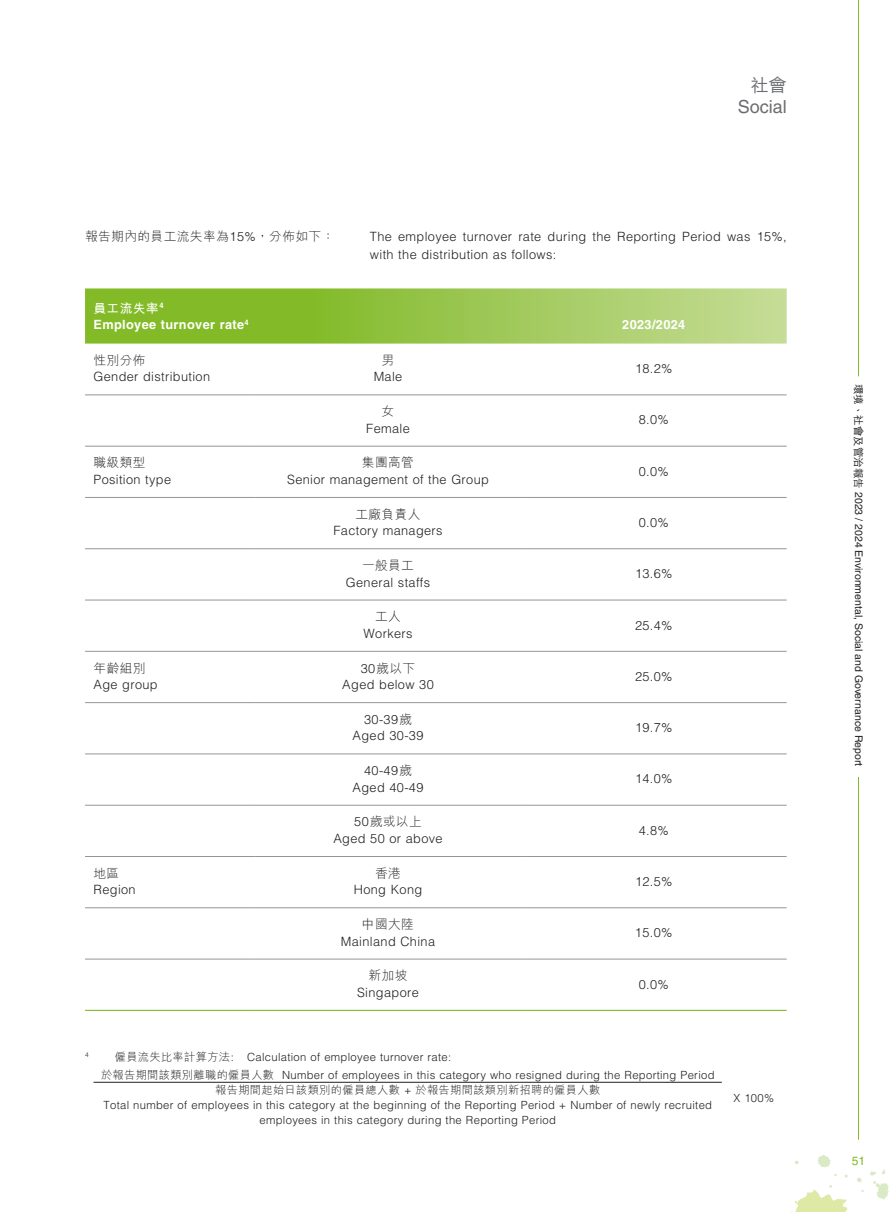
<style>
.page{position:relative;width:893px;height:1212px;background:#fff}
.page>*{position:absolute;margin:0;border:0;box-sizing:border-box;transform-origin:0 0}
.t1{font:18px "Helvetica LT Std";color:#6c6d70}
.t2{font:500 18px "M Hei HK";color:#6c6d70}
.t3{font:300 12.75px/16.5px "Helvetica LT Std";letter-spacing:.03em;color:#231f20;text-align:center}
.t4{font:300 12.75px "M Hei HK";letter-spacing:.03em;color:#231f20}
.t5{font:700 12.75px "Helvetica LT Std";letter-spacing:.03em;color:#fff}
.t6{font:700 12.75px "M Hei HK";letter-spacing:.03em;color:#fff}
.t7{font:12px "Helvetica LT Std";color:#82bb27}
.t8{font:300 11.25px/17.9px "Helvetica LT Std";letter-spacing:.03em;color:#231f20}
.t9{font:300 11.25px "M Hei HK";letter-spacing:.03em;color:#231f20}
.t10{font:10.5px "Helvetica LT Std";color:#231f20}
.t11{font:300 6.6px "Helvetica LT Std";color:#231f20}
.s1{font-family:"Helvetica LT Std"}
.s2{font-family:"M Hei HK"}
.s3{font-family:"M Hei HK";font-weight:500}
</style>
<div class="page">
<svg style="left:857px;top:1177px;width:5px;height:5px"></svg>
<svg style="left:870px;top:1169px;width:19px;height:30px"></svg>
<svg style="left:794px;top:1161px;width:5px;height:3px"></svg>
<svg style="left:791px;top:1185px;width:57px;height:27px"></svg>
<svg style="left:816px;top:1155px;width:15px;height:13px"></svg>
<hr style="left:858px;top:0;width:1px;height:376px;background:#82bb27">
<hr style="left:858px;top:777px;width:1px;height:363px;background:#82bb27">
<hr style="left:94px;top:1082px;width:628px;height:1px;background:#231f20">
<svg style="left:85px;top:288px;width:702px;height:56px;background:#9bc751"></svg>
<hr style="left:85px;top:395px;width:170px;height:1px;background:#939598">
<hr style="left:255px;top:395px;width:266px;height:1px;background:#939598">
<hr style="left:521px;top:395px;width:266px;height:1px;background:#939598">
<hr style="left:85px;top:446px;width:170px;height:1px;background:#939598">
<hr style="left:255px;top:446px;width:266px;height:1px;background:#939598">
<hr style="left:521px;top:446px;width:266px;height:1px;background:#939598">
<hr style="left:85px;top:497px;width:170px;height:1px;background:#939598">
<hr style="left:255px;top:497px;width:266px;height:1px;background:#939598">
<hr style="left:521px;top:497px;width:266px;height:1px;background:#939598">
<hr style="left:85px;top:548px;width:170px;height:1px;background:#939598">
<hr style="left:255px;top:548px;width:266px;height:1px;background:#939598">
<hr style="left:521px;top:548px;width:266px;height:1px;background:#939598">
<hr style="left:85px;top:600px;width:170px;height:1px;background:#939598">
<hr style="left:255px;top:600px;width:266px;height:1px;background:#939598">
<hr style="left:521px;top:600px;width:266px;height:1px;background:#939598">
<hr style="left:85px;top:651px;width:170px;height:1px;background:#939598">
<hr style="left:255px;top:651px;width:266px;height:1px;background:#939598">
<hr style="left:521px;top:651px;width:266px;height:1px;background:#939598">
<hr style="left:85px;top:702px;width:170px;height:1px;background:#939598">
<hr style="left:255px;top:702px;width:266px;height:1px;background:#939598">
<hr style="left:521px;top:702px;width:266px;height:1px;background:#939598">
<hr style="left:85px;top:754px;width:170px;height:1px;background:#939598">
<hr style="left:255px;top:754px;width:266px;height:1px;background:#939598">
<hr style="left:521px;top:754px;width:266px;height:1px;background:#939598">
<hr style="left:85px;top:805px;width:170px;height:1px;background:#939598">
<hr style="left:255px;top:805px;width:266px;height:1px;background:#939598">
<hr style="left:521px;top:805px;width:266px;height:1px;background:#939598">
<hr style="left:85px;top:856px;width:170px;height:1px;background:#939598">
<hr style="left:255px;top:856px;width:266px;height:1px;background:#939598">
<hr style="left:521px;top:856px;width:266px;height:1px;background:#939598">
<hr style="left:85px;top:907px;width:170px;height:1px;background:#939598">
<hr style="left:255px;top:907px;width:266px;height:1px;background:#939598">
<hr style="left:521px;top:907px;width:266px;height:1px;background:#939598">
<hr style="left:85px;top:959px;width:170px;height:1px;background:#939598">
<hr style="left:255px;top:959px;width:266px;height:1px;background:#939598">
<hr style="left:521px;top:959px;width:266px;height:1px;background:#939598">
<hr style="left:85px;top:1010px;width:170px;height:1px;background:#82bb27">
<hr style="left:255px;top:1010px;width:266px;height:1px;background:#82bb27">
<hr style="left:521px;top:1010px;width:266px;height:1px;background:#82bb27">
<h1 class="t2" style="left:751px;top:72px;width:38px">社會</h1>
<h1 class="t1" style="left:738px;top:96px;width:51px">Social</h1>
<p class="t4" style="left:85px;top:230px;width:251px">報告期內的員工流失率為<span class="s1">15%</span>，分佈如下：</p>
<p class="t3" style="left:370px;top:227px;width:418px;line-height:18px;text-align:left">The employee turnover rate during the Reporting Period was 15%, with the distribution as follows:</p>
<p class="t6" style="left:94px;top:299px;width:72px">員工流失率<sup>4</sup></p>
<p class="t5" style="left:94px;top:317px;width:157px">Employee turnover rate<sup>4</sup></p>
<p class="t5" style="left:622px;top:317px;width:65px">2023/2024</p>
<p class="t4" style="left:94px;top:354px;width:54px">性別分佈</p>
<p class="t3" style="left:94px;top:368px;width:118px">Gender distribution</p>
<p class="t4" style="left:382px;top:354px;width:14px">男</p>
<p class="t3" style="left:374px;top:368px;width:30px">Male</p>
<p class="t3" style="left:635px;top:360px;width:39px">18.2%</p>
<p class="t4" style="left:382px;top:405px;width:14px">女</p>
<p class="t3" style="left:366px;top:420px;width:45px">Female</p>
<p class="t3" style="left:639px;top:411px;width:32px">8.0%</p>
<p class="t4" style="left:94px;top:456px;width:54px">職級類型</p>
<p class="t3" style="left:94px;top:471px;width:79px">Position type</p>
<p class="t4" style="left:362px;top:456px;width:54px">集團高管</p>
<p class="t3" style="left:287px;top:471px;width:203px">Senior management of the Group</p>
<p class="t3" style="left:639px;top:463px;width:32px">0.0%</p>
<p class="t4" style="left:355px;top:507px;width:67px">工廠負責人</p>
<p class="t3" style="left:333px;top:522px;width:111px">Factory managers</p>
<p class="t3" style="left:639px;top:514px;width:32px">0.0%</p>
<p class="t4" style="left:362px;top:559px;width:54px">一般員工</p>
<p class="t3" style="left:346px;top:574px;width:86px">General staffs</p>
<p class="t3" style="left:635px;top:565px;width:39px">13.6%</p>
<p class="t4" style="left:375px;top:610px;width:27px">工人</p>
<p class="t3" style="left:364px;top:625px;width:50px">Workers</p>
<p class="t3" style="left:635px;top:617px;width:39px">25.4%</p>
<p class="t4" style="left:94px;top:661px;width:54px">年齡組別</p>
<p class="t3" style="left:94px;top:676px;width:66px">Age group</p>
<p class="t4" style="left:361px;top:661px;width:56px"><span class="s1">30</span>歲以下</p>
<p class="t3" style="left:342px;top:676px;width:93px">Aged below 30</p>
<p class="t3" style="left:635px;top:668px;width:39px">25.0%</p>
<p class="t3" style="left:353px;top:711px;width:72px">30-39<span class="s2">歲<br></span>Aged 30-39</p>
<p class="t3" style="left:635px;top:719px;width:39px">19.7%</p>
<p class="t3" style="left:353px;top:762px;width:72px">40-49<span class="s2">歲<br></span>Aged 40-49</p>
<p class="t3" style="left:635px;top:770px;width:39px">14.0%</p>
<p class="t4" style="left:354px;top:815px;width:69px"><span class="s1">50</span>歲或以上</p>
<p class="t3" style="left:333px;top:830px;width:111px">Aged 50 or above</p>
<p class="t3" style="left:639px;top:822px;width:32px">4.8%</p>
<p class="t4" style="left:94px;top:866px;width:27px">地區</p>
<p class="t3" style="left:94px;top:881px;width:44px">Region</p>
<p class="t4" style="left:375px;top:866px;width:27px">香港</p>
<p class="t3" style="left:354px;top:881px;width:70px">Hong Kong</p>
<p class="t3" style="left:635px;top:873px;width:39px">12.5%</p>
<p class="t4" style="left:362px;top:918px;width:54px">中國大陸</p>
<p class="t3" style="left:341px;top:932px;width:96px">Mainland China</p>
<p class="t3" style="left:635px;top:924px;width:39px">15.0%</p>
<p class="t4" style="left:368px;top:969px;width:40px">新加坡</p>
<p class="t3" style="left:357px;top:984px;width:63px">Singapore</p>
<p class="t3" style="left:639px;top:976px;width:32px">0.0%</p>
<p class="t11" style="left:85px;top:1051px;width:5px">4</p>
<p class="t8" style="left:101px;top:1048px;width:615px;text-indent:14px"><span class="s2">僱員流失比率計算方法</span>: Calculation of employee turnover rate:<br><span class="s2">於報告期間該類別離職的僱員人數</span> Number of employees in this category who resigned during the Reporting Period</p>
<p class="t9" style="left:215px;top:1084px;width:387px">報告期間起始日該類別的僱員總人數 <span class="s1">+</span> 於報告期間該類別新招聘的僱員人數</p>
<p class="t8" style="left:104px;top:1098px;width:610px;line-height:15px;text-align:center">Total number of employees in this category at the beginning of the Reporting Period + Number of newly recruited employees in this category during the Reporting Period</p>
<p class="t8" style="left:733px;top:1088px;width:42px">X 100%</p>
<p class="t10" style="left:865px;top:384px;width:384px;rotate:90deg"><span class="s3">環境、社會及管治報告</span> 2023 / 2024 Environmental, Social and Governance Report</p>
<p class="t7" style="left:852px;top:1154px;width:15px">51</p>
</div>
